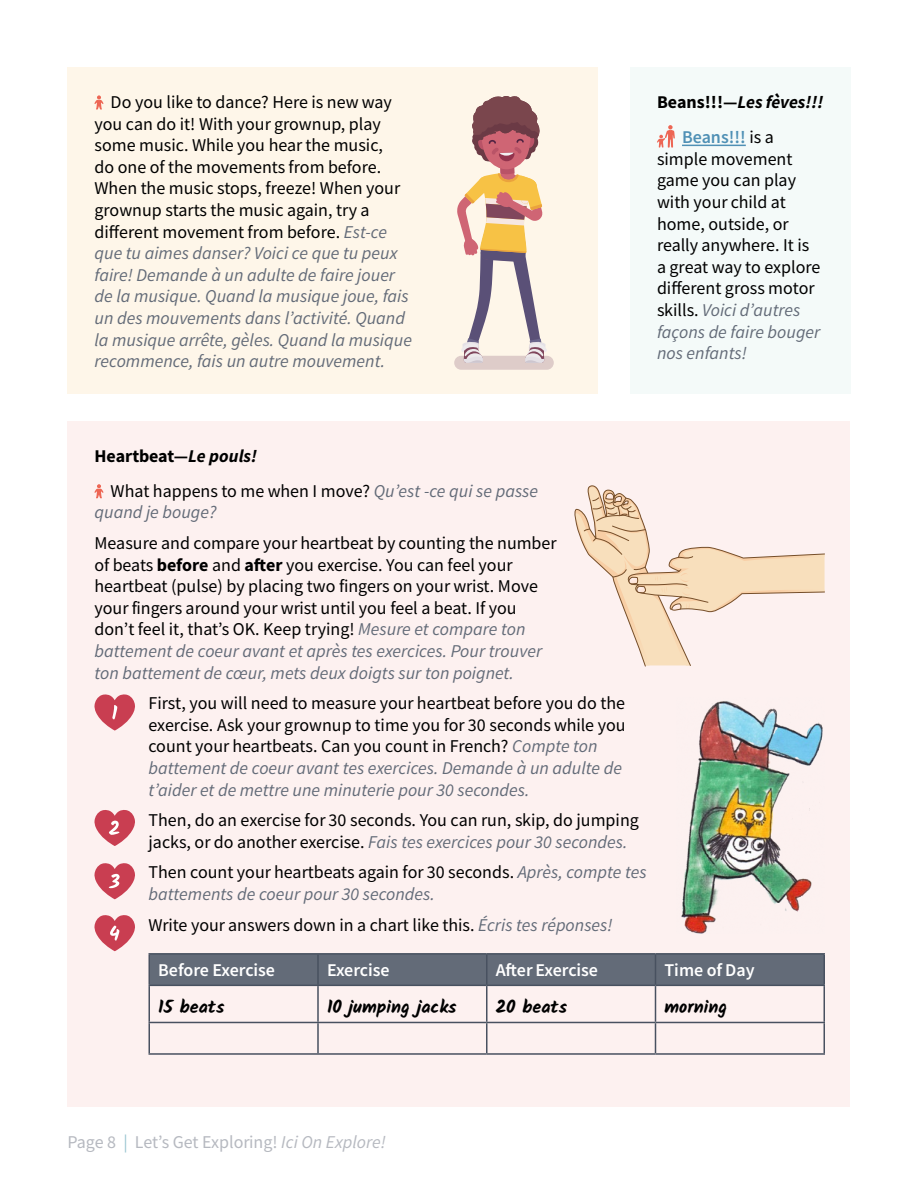
<style>
.page{position:relative;width:918px;height:1188px;background:#fff}
.page>*{position:absolute;margin:0;border:0;box-sizing:border-box;transform-origin:0 0}
.t1{font:18px/21.6px "Source Sans Variable";letter-spacing:.02em;color:#000}
.t2{font:italic 18px/21.6px "Source Sans Variable";letter-spacing:.015em;color:#636b78}
.t3{font:18px "Source Sans Variable";letter-spacing:.03em;color:#fff}
.t4{font:18px "Source Sans Variable";letter-spacing:.015em;color:#b6b9c0}
.t5{font:700 18px "Kalam";color:#000}
.s1{font-style:italic;color:#636b78}
.s2{font-style:italic}
.s3{color:#4f90b5}
.s4{font-style:normal;color:#000}
.s5{color:#9ac5d1}
</style>
<div class="page">
<div style="left:68px;top:68px;width:530px;height:326px;background:#fef6e9"></div>
<svg style="left:94px;top:95px;width:9px;height:15px"></svg>
<div style="left:630px;top:68px;width:220px;height:326px;background:#f4faf9"></div>
<hr style="left:682px;top:145px;width:64px;height:1px;background:#4f90b5">
<svg style="left:657px;top:125px;width:18px;height:23px"></svg>
<div style="left:68px;top:421px;width:782px;height:686px;background:#fdf1f0"></div>
<svg style="left:94px;top:484px;width:9px;height:14px"></svg>
<div style="left:150px;top:955px;width:674px;height:30px;background:#636b78"></div>
<hr style="left:317px;top:955px;width:2px;height:30px;background:#485160">
<hr style="left:486px;top:955px;width:2px;height:30px;background:#485160">
<hr style="left:655px;top:955px;width:1px;height:30px;background:#485160">
<hr style="left:317px;top:986px;width:2px;height:36px;background:#485160">
<hr style="left:486px;top:986px;width:2px;height:36px;background:#485160">
<hr style="left:655px;top:986px;width:1px;height:36px;background:#485160">
<hr style="left:317px;top:1023px;width:2px;height:30px;background:#485160">
<hr style="left:486px;top:1023px;width:2px;height:30px;background:#485160">
<hr style="left:655px;top:1023px;width:1px;height:30px;background:#485160">
<hr style="left:148px;top:1053px;width:170px;height:2px;background:#485160">
<hr style="left:318px;top:1053px;width:169px;height:2px;background:#485160">
<hr style="left:487px;top:1053px;width:169px;height:2px;background:#485160">
<hr style="left:656px;top:1053px;width:169px;height:2px;background:#485160">
<hr style="left:148px;top:953px;width:170px;height:2px;background:#485160">
<hr style="left:148px;top:955px;width:2px;height:30px;background:#485160">
<hr style="left:318px;top:953px;width:169px;height:2px;background:#485160">
<hr style="left:487px;top:953px;width:169px;height:2px;background:#485160">
<hr style="left:656px;top:953px;width:169px;height:2px;background:#485160">
<hr style="left:824px;top:955px;width:1px;height:30px;background:#485160">
<hr style="left:148px;top:985px;width:170px;height:1px;background:#485160">
<hr style="left:148px;top:986px;width:2px;height:36px;background:#485160">
<hr style="left:318px;top:985px;width:169px;height:1px;background:#485160">
<hr style="left:487px;top:985px;width:169px;height:1px;background:#485160">
<hr style="left:656px;top:985px;width:169px;height:1px;background:#485160">
<hr style="left:824px;top:986px;width:1px;height:36px;background:#485160">
<hr style="left:148px;top:1022px;width:170px;height:1px;background:#485160">
<hr style="left:148px;top:1023px;width:2px;height:30px;background:#485160">
<hr style="left:318px;top:1022px;width:169px;height:1px;background:#485160">
<hr style="left:487px;top:1022px;width:169px;height:1px;background:#485160">
<hr style="left:656px;top:1022px;width:169px;height:1px;background:#485160">
<hr style="left:824px;top:1023px;width:1px;height:30px;background:#485160">
<div style="left:454px;top:356px;width:100px;height:14px;background:#deccc9;border-radius:7px"></div>
<svg style="left:457px;top:96px;width:90px;height:267px"></svg>
<svg style="left:574px;top:485px;width:251px;height:182px"></svg>
<svg style="left:94px;top:694px;width:41px;height:37px"></svg>
<svg style="left:94px;top:810px;width:41px;height:36px"></svg>
<svg style="left:94px;top:863px;width:41px;height:36px"></svg>
<svg style="left:94px;top:915px;width:41px;height:36px"></svg>
<img style="left:681px;top:701px;width:142px;height:232px">
<p class="t1" style="left:94px;top:91px;width:319px;text-indent:16px">Do you like to dance? Here is new way you can do it! With your grownup, play some music. While you hear the music,<br>do one of the movements from before.<br>When the music stops, freeze! When your grownup starts the music again, try a different movement from before. <span class="s1">Est-ce que tu aimes danser? Voici ce que tu peux faire! Demande à un adulte de faire jouer de la musique. Quand la musique joue, fais un des mouvements dans l’activité. Quand la musique arrête, gèles. Quand la musique recommence, fais un autre mouvement.</span></p>
<p class="t1" style="left:682px;top:85px;width:141px;line-height:35.1px;text-indent:-25px">Beans!!!—<span class="s2">Les fèves!!!<br></span><span class="s3">Beans!!!</span> is a</p>
<p class="t1" style="left:657px;top:148px;width:165px">simple movement game you can play with your child at home, outside, or really anywhere. It is a great way to explore different gross motor skills. <span class="s1">Voici d’autres façons de faire bouger nos enfants!</span></p>
<p class="t1" style="left:111px;top:438px;width:429px;line-height:35.1px;text-indent:-16px">Heartbeat—<span class="s2">Le pouls!<br></span>What happens to me when I move? <span class="s1">Qu’est -ce qui se passe</span></p>
<p class="t2" style="left:94px;top:502px;width:123px">quand je bouge?</p>
<p class="t1" style="left:94px;top:532px;width:463px">Measure and compare your heartbeat by counting the number of beats before and after you exercise. You can feel your heartbeat (pulse) by placing two fingers on your wrist. Move your fingers around your wrist until you feel a beat. If you don’t feel it, that’s OK. Keep trying! <span class="s1">Mesure et compare ton battement de coeur avant et après tes exercices. Pour trouver ton battement de cœur, mets deux doigts sur ton poignet.</span></p>
<p class="t1" style="left:148px;top:693px;width:478px">First, you will need to measure your heartbeat before you do the exercise. Ask your grownup to time you for 30 seconds while you count your heartbeats. Can you count in French? <span class="s1">Compte ton battement de coeur avant tes exercices. Demande à un adulte de t’aider et de mettre une minuterie pour 30 secondes.</span></p>
<p class="t1" style="left:148px;top:810px;width:491px">Then, do an exercise for 30 seconds. You can run, skip, do jumping jacks, or do another exercise. <span class="s1">Fais tes exercices pour 30 secondes.</span></p>
<p class="t2" style="left:148px;top:862px;width:499px"><span class="s4">Then count your heartbeats again for 30 seconds.</span> Après, compte tes battements de coeur pour 30 secondes.</p>
<p class="t1" style="left:148px;top:914px;width:465px">Write your answers down in a chart like this. <span class="s1">Écris tes réponses!</span></p>
<p class="t3" style="left:158px;top:960px;width:118px">Before Exercise</p>
<p class="t3" style="left:327px;top:960px;width:64px">Exercise</p>
<p class="t3" style="left:496px;top:960px;width:103px">After Exercise</p>
<p class="t3" style="left:664px;top:960px;width:90px">Time of Day</p>
<p class="t5" style="left:158px;top:997px;width:68px">15 beats</p>
<p class="t5" style="left:327px;top:997px;width:131px">10 jumping jacks</p>
<p class="t5" style="left:496px;top:997px;width:73px">20 beats</p>
<p class="t5" style="left:664px;top:997px;width:64px">morning</p>
<p class="t4" style="left:68px;top:1131px;width:319px">Page 8 <span class="s5">|</span> Let’s Get Exploring! <span class="s2">Ici On Explore!</span></p>
</div>
